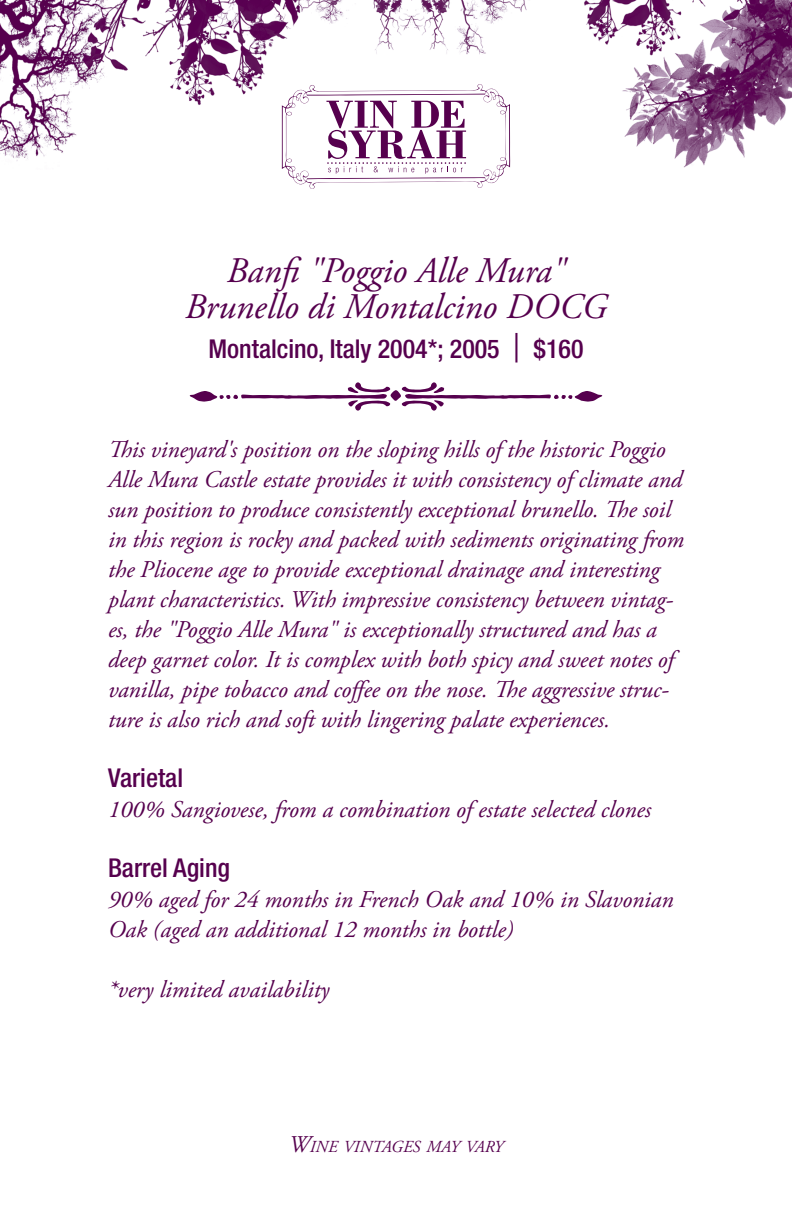
<style>
.page{position:relative;width:792px;height:1224px;background:#fff}
.page>*{position:absolute;margin:0;border:0;box-sizing:border-box;transform-origin:0 0}
.t1{font:italic 36px "Adobe Garamond Pro";color:#56004e}
.t2{font:500 condensed 26px "Helvetica Neue LT Std";color:#56004e}
.t3{font:italic 24px/30px "Adobe Garamond Pro";color:#56004e}
.t4{font:italic 16.8px "Adobe Garamond Pro";color:#56004e}
.s1{font-weight:300;font-size:40px}
.s2{font-size:24px}
</style>
<div class="page">
<img style="left:0;top:0;width:792px;height:169px">
<svg style="left:282px;top:84px;width:228px;height:105px"></svg>
<p class="t1" style="left:227px;top:249px;width:340px">Banfi "Poggio Alle Mura"</p>
<p class="t1" style="left:185px;top:285px;width:424px">Brunello di Montalcino DOCG</p>
<p class="t2" style="left:208px;top:333px;width:377px">Montalcino, Italy 2004*; 2005 <span class="s1">|</span> $160</p>
<p class="t3" style="left:108px;top:435px;width:578px">This vineyard's position on the sloping hills of the historic Poggio Alle Mura Castle estate provides it with consistency of climate and sun position to produce consistently exceptional brunello. The soil in this region is rocky and packed with sediments originating from the Pliocene age to provide exceptional drainage and interesting plant characteristics. With impressive consistency between vintag&shy;es, the "Poggio Alle Mura" is exceptionally structured and has a deep garnet color. It is complex with both spicy and sweet notes of vanilla, pipe tobacco and coffee on the nose. The aggressive struc&shy;ture is also rich and soft with lingering palate experiences.</p>
<p class="t2" style="left:108px;top:762px;width:77px">Varietal</p>
<p class="t3" style="left:108px;top:795px;width:545px">100% Sangiovese, from a combination of estate selected clones</p>
<p class="t2" style="left:108px;top:852px;width:124px">Barrel Aging</p>
<p class="t3" style="left:108px;top:885px;width:567px">90% aged for 24 months in French Oak and 10% in Slavonian<br>Oak (aged an additional 12 months in bottle)</p>
<p class="t3" style="left:108px;top:975px;width:223px">*very limited availability</p>
<p class="t4" style="left:289px;top:1137px;width:216px"><span class="s2">W</span>INE VINTAGES MAY VARY</p>
</div>
